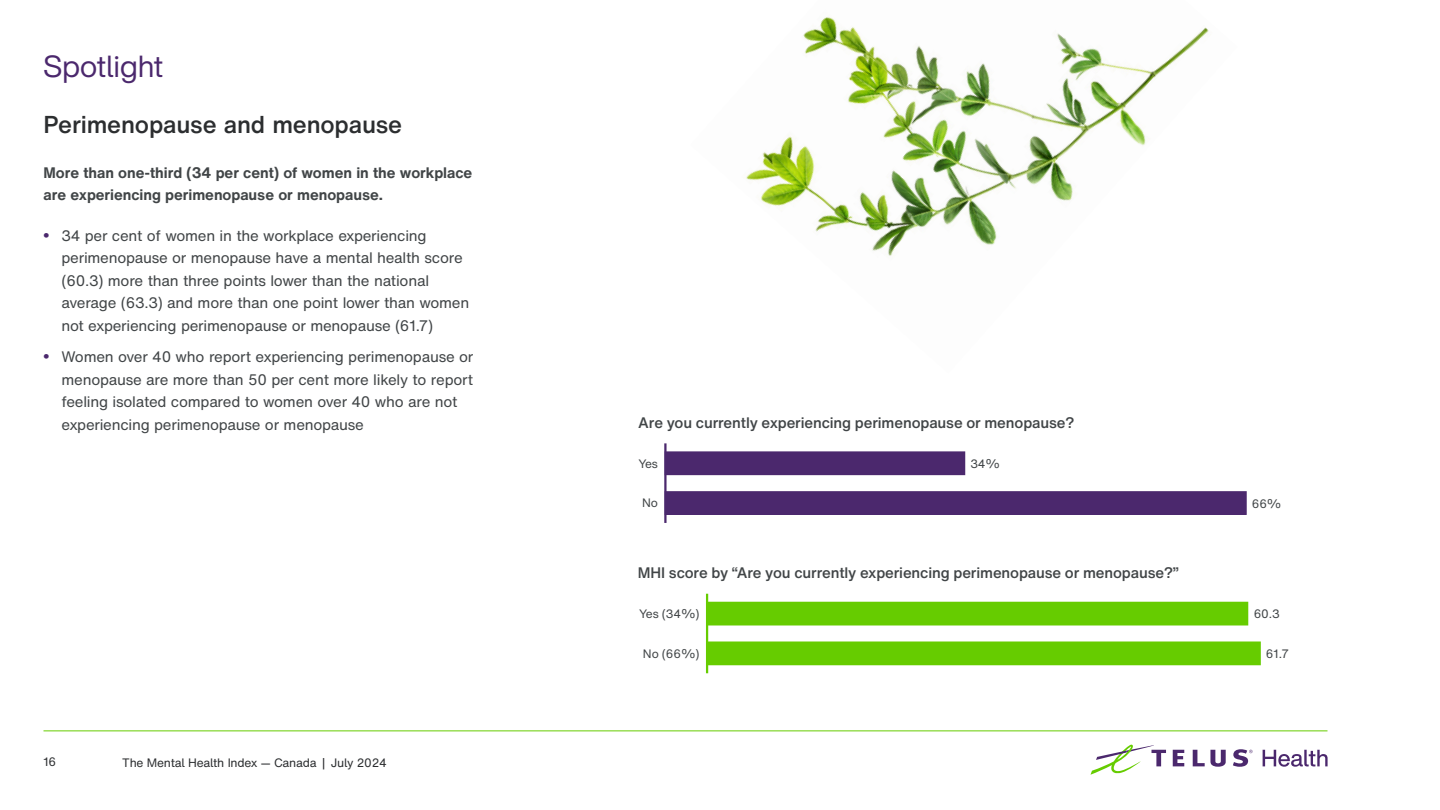
<style>
.page{position:relative;width:1440px;height:810px;background:#fff}
.page>*{position:absolute;margin:0;border:0;box-sizing:border-box;transform-origin:0 0}
.t1{font:30px "H Nfor TELUSSA Display";letter-spacing:.01em;color:#4b286d}
.t2{font:500 24px "H Nfor TELUS";letter-spacing:-.01em;color:#2c2e30}
.t3{font:15px/22.5px "H Nfor TELUS";letter-spacing:-.015em;color:#414547}
.t4{font:500 15px "H Nfor TELUS";letter-spacing:-.01em;color:#414547}
.t5{font:700 15px/22.5px "H Nfor TELUS";letter-spacing:-.005em;color:#414547}
.t6{font:12px "H Nfor TELUSSA";letter-spacing:-.02em;color:#2c2e30}
.t7{font:12px "H Nfor TELUS";letter-spacing:-.005em;color:#414547}
.t8{font:12px "H Nfor TELUS";color:#2c2e30}
.s1{font-family:"Arial";font-weight:700;font-size:16.5px;color:#4b286d}
</style>
<div class="page">
<svg style="left:1173px;top:750px;width:11px;height:16px"></svg>
<svg style="left:1193px;top:750px;width:33px;height:17px"></svg>
<svg style="left:1090px;top:745px;width:76px;height:30px"></svg>
<svg style="left:1233px;top:749px;width:20px;height:18px"></svg>
<svg style="left:1263px;top:750px;width:65px;height:17px"></svg>
<hr style="left:44px;top:730px;width:1284px;height:1px;background:#6c0">
<hr style="left:664px;top:443px;width:3px;height:80px;background:#4b286d">
<div style="left:665px;top:452px;width:299px;height:22px;background:#4b286d"></div>
<div style="left:665px;top:451px;width:300px;height:24px;border:2px solid #4b286d"></div>
<div style="left:665px;top:492px;width:581px;height:22px;background:#4b286d"></div>
<div style="left:665px;top:491px;width:582px;height:24px;border:2px solid #4b286d"></div>
<hr style="left:706px;top:594px;width:2px;height:79px;background:#6c0">
<div style="left:707px;top:602px;width:541px;height:23px;background:#6c0"></div>
<div style="left:707px;top:642px;width:553px;height:23px;background:#6c0"></div>
<div style="left:706px;top:641px;width:555px;height:24px;border:2px solid #6c0"></div>
<img style="left:746px;top:16px;width:463px;height:240px">
<h1 class="t1" style="left:44px;top:46px;width:121px">Spotlight</h1>
<h2 class="t2" style="left:44px;top:107px;width:360px">Perimenopause and menopause</h2>
<p class="t5" style="left:44px;top:161px;width:430px">More than one-third (34 per cent) of women in the workplace are experiencing perimenopause or menopause.</p>
<p class="t3" style="left:62px;top:224px;width:409px;text-indent:-18px"><span class="s1">•</span> 34 per cent of women in the workplace experiencing perimenopause or menopause have a mental health score (60.3) more than three points lower than the national average (63.3) and more than one point lower than women not experiencing perimenopause or menopause (61.7)</p>
<p class="t3" style="left:62px;top:346px;width:413px;text-indent:-18px"><span class="s1">•</span> Women over 40 who report experiencing perimenopause or menopause are more than 50 per cent more likely to report feeling isolated compared to women over 40 who are not experiencing perimenopause or menopause</p>
<p class="t8" style="left:44px;top:754px;width:14px">16</p>
<p class="t6" style="left:122px;top:754px;width:266px">The Mental Health Index — Canada | July 2024</p>
<p class="t4" style="left:638px;top:412px;width:438px">Are you currently experiencing perimenopause or menopause?</p>
<p class="t7" style="left:970px;top:455px;width:31px">34%</p>
<p class="t7" style="left:642px;top:495px;width:17px">No</p>
<p class="t7" style="left:1252px;top:495px;width:31px">66%</p>
<p class="t7" style="left:638px;top:455px;width:21px">Yes</p>
<p class="t4" style="left:638px;top:562px;width:543px">MHI score by “Are you currently experiencing perimenopause or menopause?”</p>
<p class="t7" style="left:639px;top:605px;width:62px">Yes (34%)</p>
<p class="t7" style="left:1254px;top:605px;width:28px">60.3</p>
<p class="t7" style="left:643px;top:645px;width:58px">No (66%)</p>
<p class="t7" style="left:1266px;top:645px;width:25px">61.7</p>
</div>
